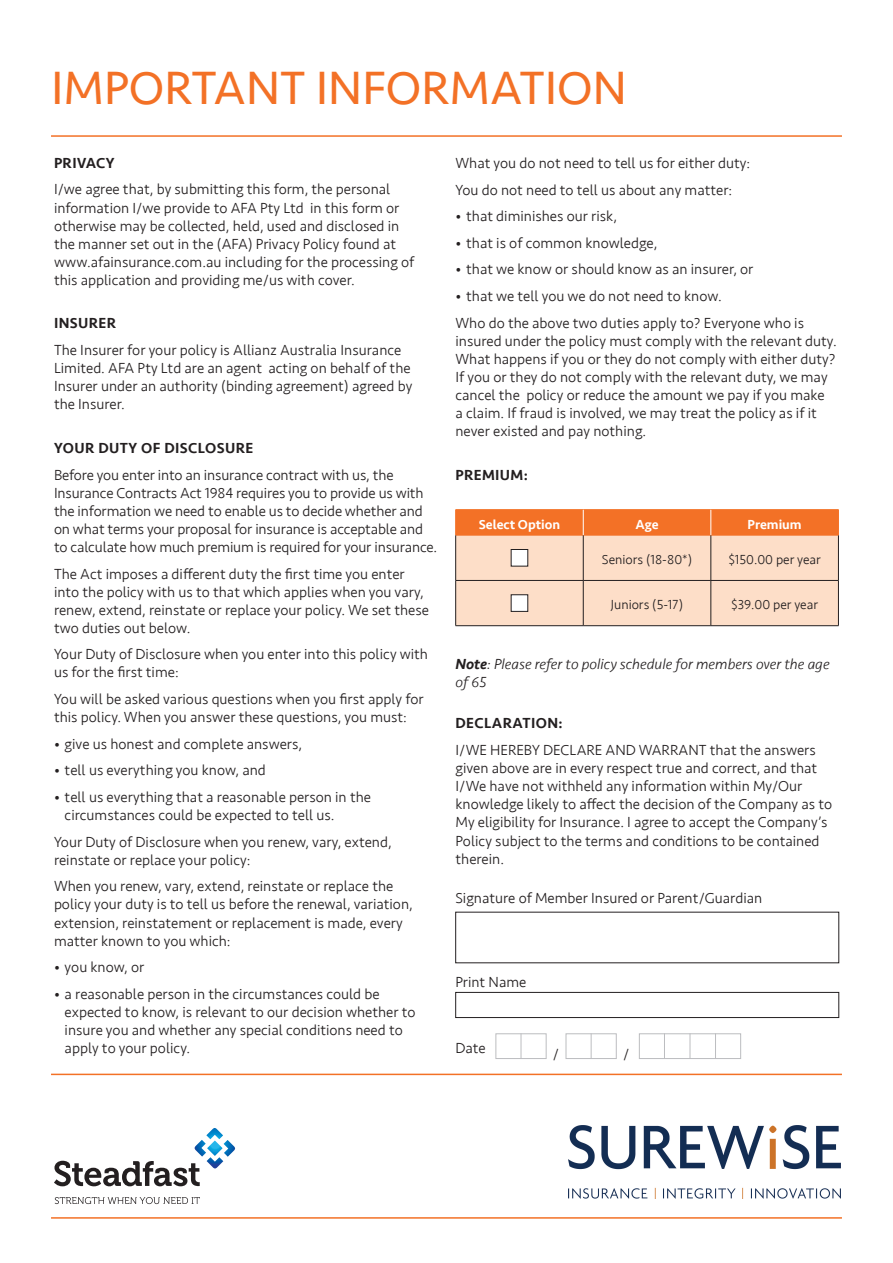
<style>
.page{position:relative;width:893px;height:1263px;background:#fff}
.page>*{position:absolute;margin:0;border:0;box-sizing:border-box;transform-origin:0 0}
.t1{font:48px "Seravek";color:#f37126}
.t2{font:300 15px/18.1px "Seravek";color:#231f20}
.t3{font:italic 300 15px/18.1px "Seravek";color:#231f20}
.t4{font:500 15px "Seravek";letter-spacing:.025em;color:#231f20}
.t5{font:300 13.5px "Seravek";color:#231f20}
.t6{font:500 13.5px "Seravek";color:#fff}
.s1{font-weight:500}
</style>
<div class="page">
<hr style="left:455px;top:509px;width:128px;height:1px;background:#f37126">
<hr style="left:583px;top:509px;width:128px;height:1px;background:#f37126">
<hr style="left:711px;top:509px;width:128px;height:1px;background:#f37126">
<svg style="left:455px;top:510px;width:384px;height:116px;background:#f5c19f"></svg>
<div style="left:511px;top:549px;width:17px;height:17px;background:#fff"></div>
<div style="left:511px;top:549px;width:17px;height:17px;border:1px solid #231f20"></div>
<div style="left:511px;top:595px;width:17px;height:16px;background:#fff"></div>
<div style="left:511px;top:595px;width:17px;height:17px;border:1px solid #231f20"></div>
<div style="left:455px;top:992px;width:384px;height:26px;border:1px solid #231f20"></div>
<svg style="left:521px;top:1035px;width:1px;height:22px"></svg>
<div style="left:495px;top:1033px;width:51px;height:26px;border:1px solid #bcbdc0"></div>
<svg style="left:591px;top:1035px;width:1px;height:22px"></svg>
<div style="left:566px;top:1033px;width:51px;height:26px;border:1px solid #bcbdc0"></div>
<svg style="left:664px;top:1035px;width:1px;height:22px"></svg>
<div style="left:639px;top:1033px;width:102px;height:26px;border:1px solid #bcbdc0"></div>
<svg style="left:690px;top:1033px;width:1px;height:26px"></svg>
<svg style="left:715px;top:1033px;width:1px;height:26px"></svg>
<hr style="left:51px;top:1217px;width:791px;height:2px;background:#f37126">
<hr style="left:51px;top:1074px;width:791px;height:1px;background:#f37126">
<hr style="left:51px;top:135px;width:791px;height:2px;background:#f37126">
<svg style="left:54px;top:1128px;width:181px;height:58px"></svg>
<svg style="left:55px;top:1197px;width:145px;height:7px"></svg>
<img style="left:568px;top:1126px;width:273px;height:72px">
<h1 class="t1" style="left:51px;top:51px;width:577px">IMPORTANT INFORMATION</h1>
<p class="t4" style="left:54px;top:154px;width:62px">PRIVACY</p>
<p class="t2" style="left:54px;top:181px;width:362px">I/we agree that, by submitting this form, the personal information I/we provide to AFA Pty Ltd in this form or otherwise may be collected, held, used and disclosed in the manner set out in the (AFA) Privacy Policy found at www.afainsurance.com.au including for the processing of this application and providing me/us with cover.</p>
<p class="t4" style="left:54px;top:314px;width:64px">INSURER</p>
<p class="t2" style="left:54px;top:341px;width:360px">The Insurer for your policy is Allianz Australia Insurance Limited. AFA Pty Ltd are an agent acting on behalf of the Insurer under an authority (binding agreement) agreed by the Insurer.</p>
<p class="t4" style="left:54px;top:439px;width:201px">YOUR DUTY OF DISCLOSURE</p>
<p class="t2" style="left:54px;top:466px;width:385px">Before you enter into an insurance contract with us, the Insurance Contracts Act 1984 requires you to provide us with the information we need to enable us to decide whether and on what terms your proposal for insurance is acceptable and to calculate how much premium is required for your insurance.</p>
<p class="t2" style="left:54px;top:565px;width:376px">The Act imposes a different duty the first time you enter into the policy with us to that which applies when you vary, renew, extend, reinstate or replace your policy. We set these two duties out below.</p>
<p class="t2" style="left:54px;top:645px;width:376px">Your Duty of Disclosure when you enter into this policy with us for the first time:</p>
<p class="t2" style="left:54px;top:690px;width:371px">You will be asked various questions when you first apply for this policy. When you answer these questions, you must:</p>
<p class="t2" style="left:54px;top:735px;width:250px">• give us honest and complete answers,</p>
<p class="t2" style="left:54px;top:761px;width:213px">• tell us everything you know, and</p>
<p class="t2" style="left:65px;top:788px;width:308px;text-indent:-11px">• tell us everything that a reasonable person in the circumstances could be expected to tell us.</p>
<p class="t2" style="left:54px;top:833px;width:339px">Your Duty of Disclosure when you renew, vary, extend, reinstate or replace your policy:</p>
<p class="t2" style="left:54px;top:877px;width:360px">When you renew, vary, extend, reinstate or replace the policy your duty is to tell us before the renewal, variation, extension, reinstatement or replacement is made, every matter known to you which:</p>
<p class="t2" style="left:54px;top:958px;width:92px">• you know, or</p>
<p class="t2" style="left:65px;top:985px;width:353px;text-indent:-11px">• a reasonable person in the circumstances could be expected to know, is relevant to our decision whether to insure you and whether any special conditions need to apply to your policy.</p>
<p class="t2" style="left:455px;top:150px;width:296px;line-height:26.5px">What you do not need to tell us for either duty:<br>You do not need to tell us about any matter:</p>
<p class="t2" style="left:455px;top:207px;width:163px">• that diminishes our risk,</p>
<p class="t2" style="left:455px;top:234px;width:203px">• that is of common knowledge,</p>
<p class="t2" style="left:455px;top:261px;width:299px">• that we know or should know as an insurer, or</p>
<p class="t2" style="left:455px;top:283px;width:350px;line-height:26.5px">• that we tell you we do not need to know.<br>Who do the above two duties apply to? Everyone who is</p>
<p class="t2" style="left:455px;top:332px;width:383px">insured under the policy must comply with the relevant duty.<br>What happens if you or they do not comply with either duty?<br>If you or they do not comply with the relevant duty, we may cancel the policy or reduce the amount we pay if you make<br>a claim. If fraud is involved, we may treat the policy as if it never existed and pay nothing.</p>
<p class="t4" style="left:455px;top:465px;width:74px">PREMIUM:</p>
<p class="t6" style="left:479px;top:516px;width:83px">Select Option</p>
<p class="t6" style="left:636px;top:516px;width:24px">Age</p>
<p class="t6" style="left:748px;top:516px;width:56px">Premium</p>
<p class="t5" style="left:602px;top:552px;width:92px">Seniors (18-80*)</p>
<p class="t5" style="left:728px;top:552px;width:94px">$150.00 per year</p>
<p class="t5" style="left:611px;top:597px;width:74px">Juniors (5-17)</p>
<p class="t5" style="left:731px;top:597px;width:88px">$39.00 per year</p>
<p class="t3" style="left:455px;top:655px;width:376px"><span class="s1">Note</span>: Please refer to policy schedule for members over the age of 65</p>
<p class="t4" style="left:455px;top:714px;width:109px">DECLARATION:</p>
<p class="t2" style="left:455px;top:741px;width:378px">I/WE HEREBY DECLARE AND WARRANT that the answers given above are in every respect true and correct, and that I/We have not withheld any information within My/Our knowledge likely to affect the decision of the Company as to My eligibility for Insurance. I agree to accept the Company’s Policy subject to the terms and conditions to be contained therein.</p>
<p class="t2" style="left:455px;top:889px;width:308px">Signature of Member Insured or Parent/Guardian</p>
<p class="t2" style="left:455px;top:973px;width:72px">Print Name</p>
<p class="t2" style="left:455px;top:1039px;width:32px">Date</p>
<p class="t2" style="left:553px;top:1045px;width:8px">/</p>
<p class="t2" style="left:623px;top:1045px;width:8px">/</p>
</div>
